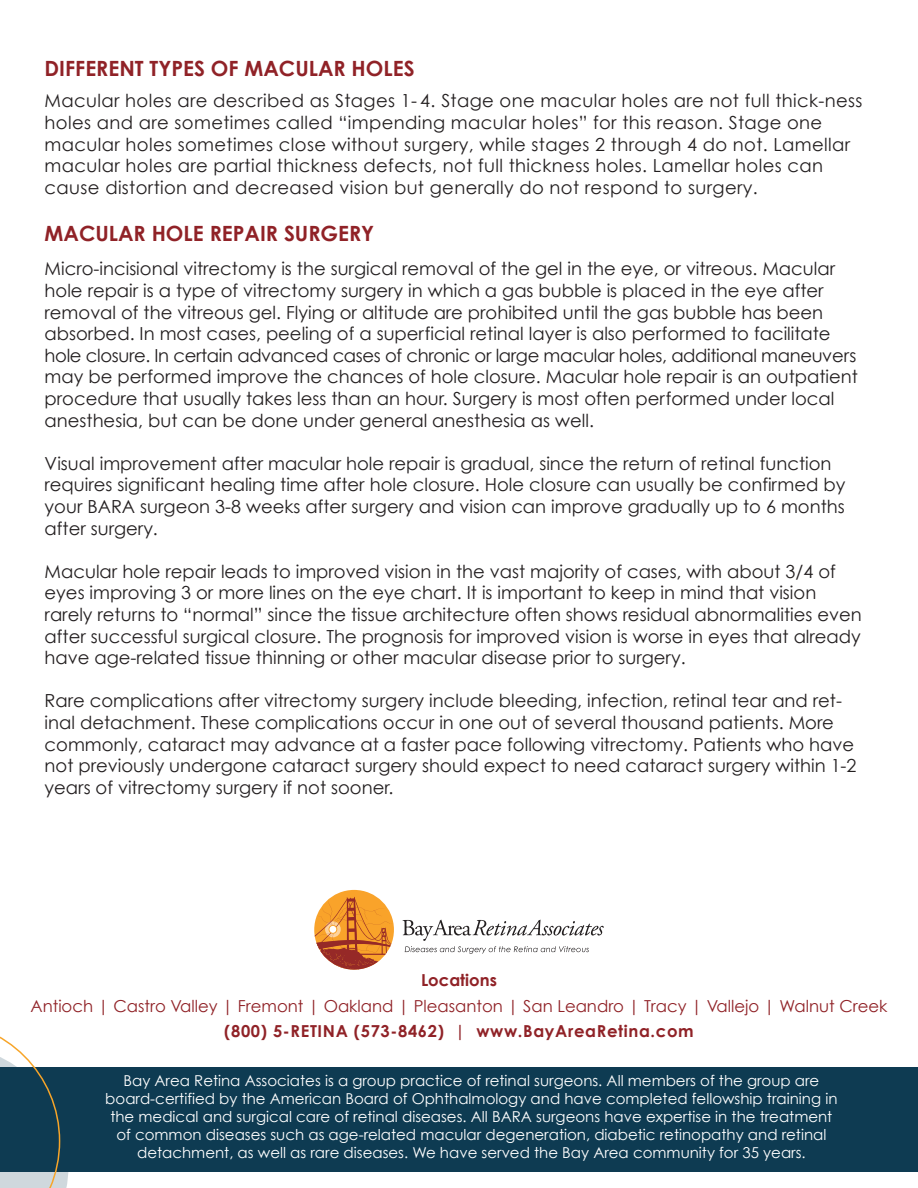
<style>
.page{position:relative;width:918px;height:1188px;background:#fff}
.page>*{position:absolute;margin:0;border:0;box-sizing:border-box;transform-origin:0 0}
.t1{font:700 21px "Century Gothic";color:#902227}
.t2{font:18px/21.6px "Century Gothic";color:#231f20}
.t3{font:18px/21.6px "Century Gothic";letter-spacing:.02em;color:#231f20}
.t4{font:16.5px "Century Gothic";color:#902227}
.t5{font:700 16.5px "Century Gothic";letter-spacing:.04em;color:#902227}
.t6{font:700 16.5px "Century Gothic";color:#902227}
.t7{font:15px/18px "Century Gothic";color:#fff;text-align:center}
</style>
<div class="page">
<div style="left:0;top:1067px;width:918px;height:105px;background:#0e3b52"></div>
<svg style="left:0;top:1036px;width:69px;height:152px"></svg>
<div style="left:314px;top:890px;width:80px;height:80px;background:#f9a32a;border-radius:50%"></div>
<svg style="left:403px;top:920px;width:201px;height:34px"></svg>
<svg style="left:315px;top:897px;width:78px;height:73px"></svg>
<p class="t1" style="left:45px;top:55px;width:372px">DIFFERENT TYPES OF MACULAR HOLES</p>
<p class="t3" style="left:45px;top:90px;width:819px">Macular holes are described as Stages 1- 4. Stage one macular holes are not full thick-ness holes and are sometimes called “impending macular holes” for this reason. Stage one macular holes sometimes close without surgery, while stages 2 through 4 do not. Lamellar macular holes are partial thickness defects, not full thickness holes. Lamellar holes can cause distortion and decreased vision but generally do not respond to surgery.</p>
<p class="t1" style="left:45px;top:220px;width:331px">MACULAR HOLE REPAIR SURGERY</p>
<p class="t2" style="left:45px;top:258px;width:792px">Micro-incisional vitrectomy is the surgical removal of the gel in the eye, or vitreous. Macular hole repair is a type of vitrectomy surgery in which a gas bubble is placed in the eye after removal of the vitreous gel. Flying or altitude are prohibited until the gas bubble has been</p>
<p class="t2" style="left:45px;top:323px;width:815px">absorbed. In most cases, peeling of a superficial retinal layer is also performed to facilitate hole closure. In certain advanced cases of chronic or large macular holes, additional maneuvers may be performed improve the chances of hole closure. Macular hole repair is an outpatient procedure that usually takes less than an hour. Surgery is most often performed under local anesthesia, but can be done under general anesthesia as well.</p>
<p class="t2" style="left:45px;top:452px;width:802px">Visual improvement after macular hole repair is gradual, since the return of retinal function requires significant healing time after hole closure. Hole closure can usually be confirmed by your BARA surgeon 3-8 weeks after surgery and vision can improve gradually up to 6 months after surgery.</p>
<p class="t2" style="left:45px;top:560px;width:819px">Macular hole repair leads to improved vision in the vast majority of cases, with about 3/4 of eyes improving 3 or more lines on the eye chart. It is important to keep in mind that vision rarely returns to “normal” since the tissue architecture often shows residual abnormalities even after successful surgical closure. The prognosis for improved vision is worse in eyes that already have age-related tissue thinning or other macular disease prior to surgery.</p>
<p class="t2" style="left:45px;top:690px;width:813px">Rare complications after vitrectomy surgery include bleeding, infection, retinal tear and ret&shy;inal detachment. These complications occur in one out of several thousand patients. More commonly, cataract may advance at a faster pace following vitrectomy. Patients who have not previously undergone cataract surgery should expect to need cataract surgery within 1-2 years of vitrectomy surgery if not sooner.</p>
<p class="t6" style="left:421px;top:970px;width:77px">Locations</p>
<p class="t4" style="left:30px;top:996px;width:859px">Antioch | Castro Valley | Fremont | Oakland | Pleasanton | San Leandro | Tracy | Vallejo | Walnut Creek</p>
<p class="t5" style="left:224px;top:1021px;width:471px">(800) 5-RETINA (573-8462) | www.BayAreaRetina.com</p>
<p class="t7" style="left:105px;top:1072px;width:734px">Bay Area Retina Associates is a group practice of retinal surgeons. All members of the group are board-certified by the American Board of Ophthalmology and have completed fellowship training in the medical and surgical care of retinal diseases. All BARA surgeons have expertise in the treatment of common diseases such as age-related macular degeneration, diabetic retinopathy and retinal detachment, as well as rare diseases. We have served the Bay Area community for 35 years.</p>
</div>
